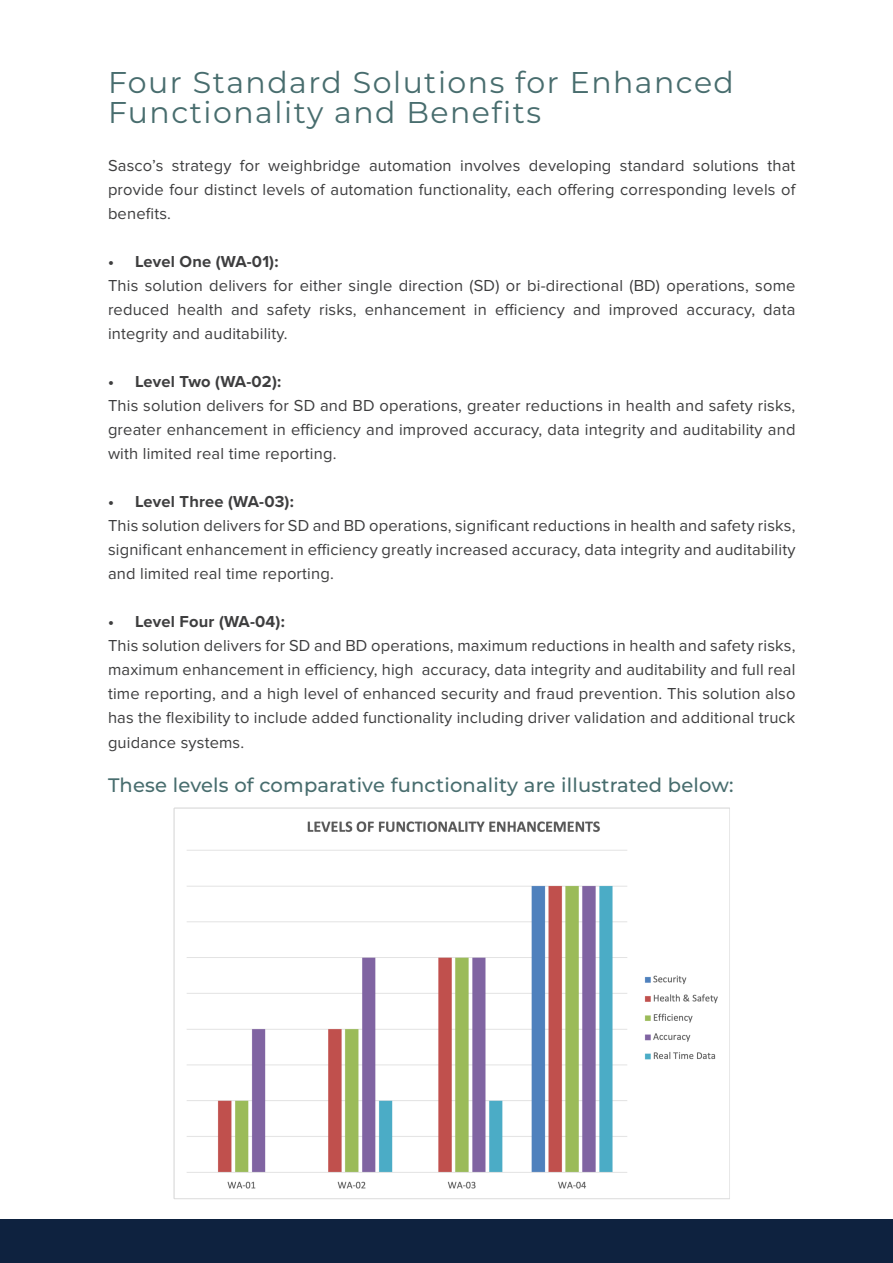
<style>
.page{position:relative;width:893px;height:1263px;background:#fff}
.page>*{position:absolute;margin:0;border:0;box-sizing:border-box;transform-origin:0 0}
.Main_Big_Title{font:30px/30px "Montserrat";letter-spacing:.05em;color:#486d6e}
.Body_Dark{font:500 19.5px "Montserrat";letter-spacing:.01em;color:#486d6e}
.Body_Dark-2{font:16.5px/24px "Proxima Nova";letter-spacing:.01em;color:#3e3e3f;text-align:justify}
.t1{font:700 16.5px "Proxima Nova";letter-spacing:.01em;color:#3e3e3f}
</style>
<div class="page">
<div style="left:0;top:1220px;width:893px;height:43px;background:#0e223f"></div>
<img style="left:173px;top:807px;width:557px;height:392px">
<p class="Main_Big_Title" style="left:108px;top:66px;width:627px">Four Standard Solutions for Enhanced<br>Functionality and Benefits</p>
<p class="Body_Dark-2" style="left:108px;top:154px;width:689px">Sasco’s strategy for weighbridge automation involves developing standard solutions that provide four distinct levels of automation functionality, each offering corresponding levels of benefits.</p>
<p class="t1" style="left:108px;top:249px;width:172px">• Level One (WA-01):</p>
<p class="Body_Dark-2" style="left:108px;top:274px;width:689px">This solution delivers for either single direction (SD) or bi-directional (BD) operations, some reduced health and safety risks, enhancement in efficiency and improved accuracy, data integrity and auditability.</p>
<p class="t1" style="left:108px;top:369px;width:175px">• Level Two (WA-02):</p>
<p class="Body_Dark-2" style="left:108px;top:394px;width:689px">This solution delivers for SD and BD operations, greater reductions in health and safety risks, greater enhancement in efficiency and improved accuracy, data integrity and auditability and with limited real time reporting.</p>
<p class="t1" style="left:108px;top:489px;width:187px">• Level Three (WA-03):</p>
<p class="Body_Dark-2" style="left:108px;top:514px;width:689px">This solution delivers for SD and BD operations, significant reductions in health and safety risks, significant enhancement in efficiency greatly increased accuracy, data integrity and auditability and limited real time reporting.</p>
<p class="t1" style="left:108px;top:609px;width:178px">• Level Four (WA-04):</p>
<p class="Body_Dark-2" style="left:108px;top:634px;width:689px">This solution delivers for SD and BD operations, maximum reductions in health and safety risks, maximum enhancement in efficiency, high accuracy, data integrity and auditability and full real time reporting, and a high level of enhanced security and fraud prevention. This solution also has the flexibility to include added functionality including driver validation and additional truck</p>
<p class="Body_Dark-2" style="left:108px;top:731px;width:138px">guidance systems.</p>
<p class="Body_Dark" style="left:108px;top:772px;width:627px">These levels of comparative functionality are illustrated below:</p>
</div>
